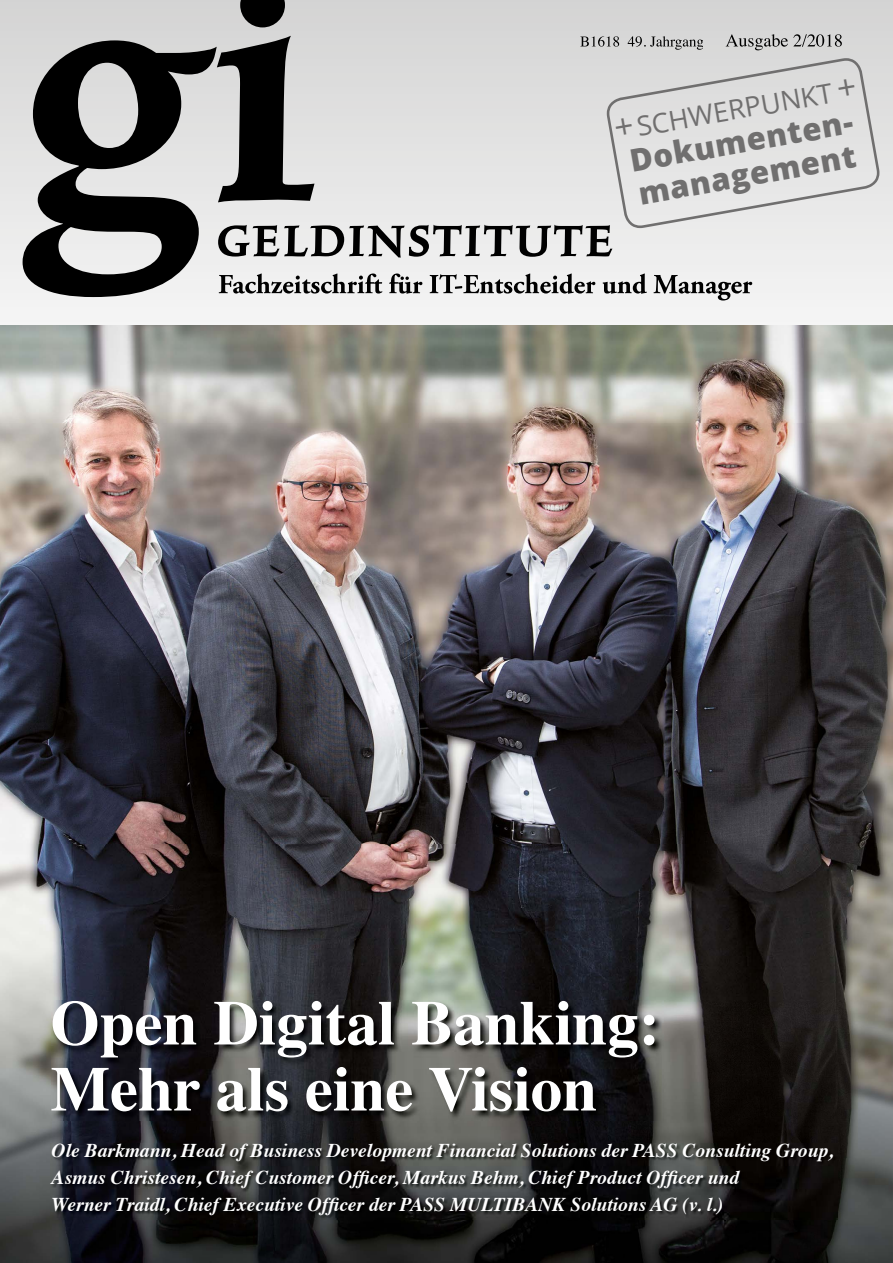
<style>
.page{position:relative;width:893px;height:1263px;background:#fff}
.page>*{position:absolute;margin:0;border:0;box-sizing:border-box;transform-origin:0 0}
.t1{font:700 63px/66px "Times";color:#fff}
.t2{font:800 31.2px/33.8px "Open Sans";color:#706f6f}
.t3{font:27.3px "Open Sans";color:#706f6f}
.t4{font:italic 700 19.5px/27px "Times";color:#fff}
.s1{font-size:33.75px}
</style>
<div class="page">
<img style="left:0;top:0;width:893px;height:1002px">
<img style="left:580px;top:36px;width:123px;height:14px">
<img style="left:704px;top:34px;width:138px;height:16px">
<svg style="left:23px;top:40px;width:194px;height:257px;background:#787877"></svg>
<svg style="left:217px;top:36px;width:97px;height:166px;background:#6f6f6f"></svg>
<svg style="left:240px;top:0;width:45px;height:27px"></svg>
<svg style="left:218px;top:225px;width:394px;height:32px;background:#979796"></svg>
<svg style="left:219px;top:273px;width:163px;height:20px"></svg>
<svg style="left:389px;top:273px;width:33px;height:21px"></svg>
<svg style="left:430px;top:273px;width:165px;height:21px"></svg>
<svg style="left:603px;top:273px;width:44px;height:21px"></svg>
<svg style="left:653px;top:275px;width:99px;height:25px"></svg>
<svg style="left:607px;top:58px;width:272px;height:170px;background:#ddd"></svg>
<img style="left:0;top:1002px;width:52px;height:261px">
<img style="left:631px;top:1002px;width:262px;height:156px">
<img style="left:52px;top:1120px;width:579px;height:23px">
<img style="left:789px;top:1158px;width:104px;height:105px">
<img style="left:52px;top:1219px;width:737px;height:44px">
<img style="left:51px;top:1143px;width:787px;height:76px">
<img style="left:51px;top:1000px;width:612px;height:120px">
<h3 class="t3" style="left:611px;top:112px;width:247px;rotate:-10deg"><span class="s1">+</span> SCHWERPUNKT <span class="s1">+</span></h3>
<h2 class="t2" style="left:627px;top:142px;width:233px;rotate:-10deg">Dokumenten&shy;management</h2>
<h1 class="t1" style="left:51px;top:983px;width:611px">Open Digital Banking:<br>Mehr als eine Vision</h1>
<p class="t4" style="left:52px;top:1135px;width:783px">Ole Barkmann, Head of Business Development Financial Solutions der PASS Consulting Group,<br>Asmus Christesen, Chief Customer Officer, Markus Behm, Chief Product Officer und<br>Werner Traidl, Chief Executive Officer der PASS MULTIBANK Solutions AG (v. l.)</p>
</div>
